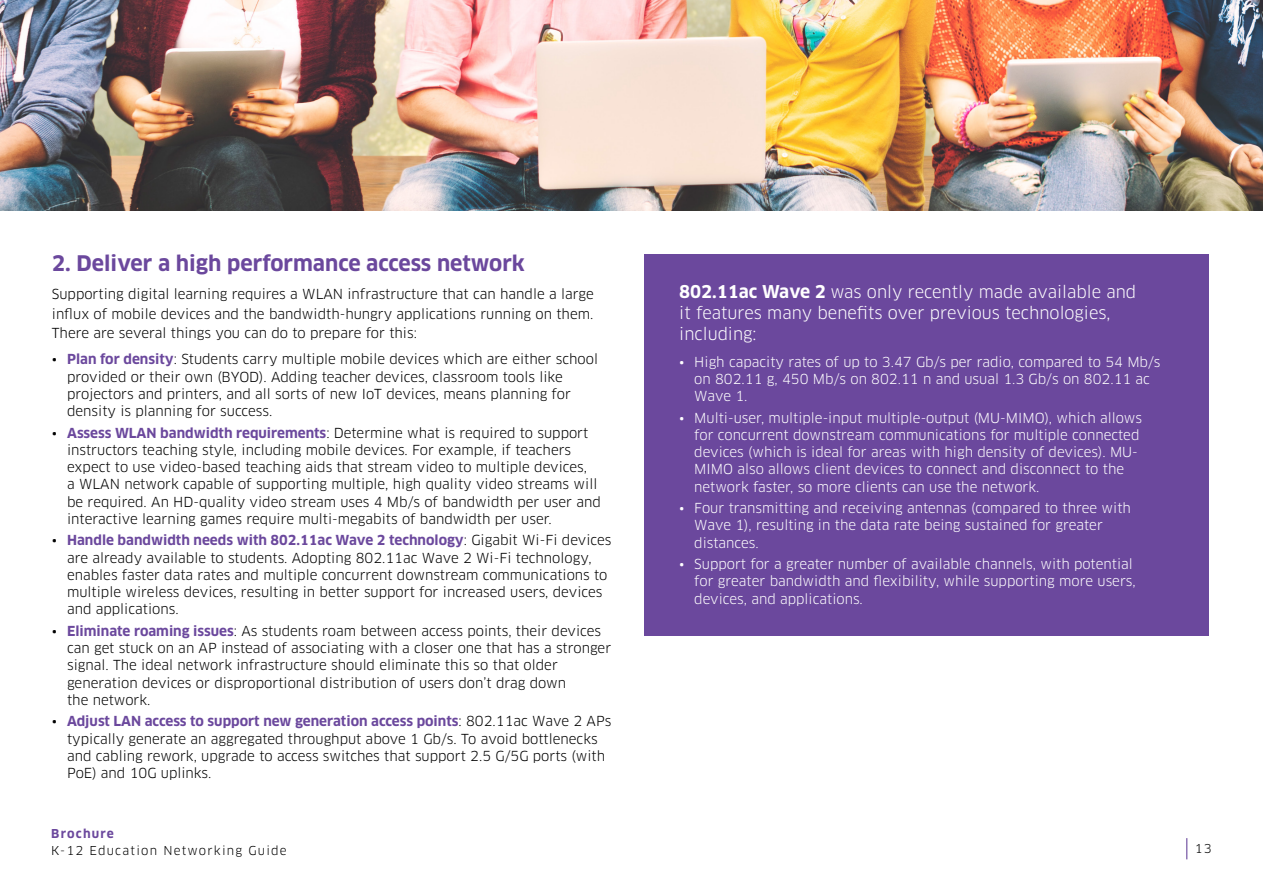
<style>
.page{position:relative;width:1263px;height:893px;background:#fff}
.page>*{position:absolute;margin:0;border:0;box-sizing:border-box;transform-origin:0 0}
.t1{font:700 21px "Clan OT";color:#6b489d}
.t2{font:16.5px/21px "Clan OT";color:#fff}
.t3{font:13.5px/17.2px "Clan OT";color:#000}
.t4{font:13.5px/17.2px "Clan OT";color:#fff}
.t5{font:12px "Clan OT";letter-spacing:.1em;color:#000}
.t6{font:700 12px "Clan OT";letter-spacing:.1em;color:#6b489d}
.s1{font-weight:700;color:#6b489d}
.s2{font-weight:700;font-size:17.25px}
</style>
<div class="page">
<svg style="left:1186px;top:838px;width:1px;height:21px"></svg>
<div style="left:644px;top:254px;width:564px;height:382px;background:#6b489d"></div>
<img style="left:0;top:0;width:1263px;height:210px">
<h1 class="t1" style="left:52px;top:251px;width:475px">2. Deliver a high performance access network</h1>
<p class="t3" style="left:52px;top:284px;width:543px;line-height:19.5px;text-align:justify">Supporting digital learning requires a WLAN infrastructure that can handle a large influx of mobile devices and the bandwidth-hungry applications running on them.<br>There are several things you can do to prepare for this:</p>
<p class="t3" style="left:67px;top:351px;width:532px;text-indent:-15px">• <span class="s1">Plan for density</span>: Students carry multiple mobile devices which are either school provided or their own (BYOD). Adding teacher devices, classroom tools like projectors and printers, and all sorts of new IoT devices, means planning for density is planning for success.</p>
<p class="t3" style="left:67px;top:424px;width:535px;text-indent:-15px">• <span class="s1">Assess WLAN bandwidth requirements</span>: Determine what is required to support instructors teaching style, including mobile devices. For example, if teachers expect to use video-based teaching aids that stream video to multiple devices,<br>a WLAN network capable of supporting multiple, high quality video streams will be required. An HD-quality video stream uses 4 Mb/s of bandwidth per user and interactive learning games require multi-megabits of bandwidth per user.</p>
<p class="t3" style="left:67px;top:532px;width:546px;text-indent:-15px">• <span class="s1">Handle bandwidth needs with 802.11ac Wave 2 technology</span>: Gigabit Wi-Fi devices are already available to students. Adopting 802.11ac Wave 2 Wi-Fi technology, enables faster data rates and multiple concurrent downstream communications to multiple wireless devices, resulting in better support for increased users, devices and applications.</p>
<p class="t3" style="left:67px;top:622px;width:546px;text-indent:-15px">• <span class="s1">Eliminate roaming issues</span>: As students roam between access points, their devices can get stuck on an AP instead of associating with a closer one that has a stronger signal. The ideal network infrastructure should eliminate this so that older generation devices or disproportional distribution of users don’t drag down<br>the network.</p>
<p class="t3" style="left:67px;top:713px;width:546px;text-indent:-15px">• <span class="s1">Adjust LAN access to support new generation access points</span>: 802.11ac Wave 2 APs typically generate an aggregated throughput above 1 Gb/s. To avoid bottlenecks and cabling rework, upgrade to access switches that support 2.5 G/5G ports (with PoE) and 10G uplinks.</p>
<p class="t2" style="left:679px;top:282px;width:459px"><span class="s2">802.11ac Wave 2</span> was only recently made available and it features many benefits over previous technologies, including:</p>
<p class="t4" style="left:694px;top:353px;width:468px;text-indent:-15px">• High capacity rates of up to 3.47 Gb/s per radio, compared to 54 Mb/s on 802.11 g, 450 Mb/s on 802.11 n and usual 1.3 Gb/s on 802.11 ac<br>Wave 1.</p>
<p class="t4" style="left:694px;top:409px;width:449px;text-indent:-15px">• Multi-user, multiple-input multiple-output (MU-MIMO), which allows for concurrent downstream communications for multiple connected devices (which is ideal for areas with high density of devices). MU-MIMO also allows client devices to connect and disconnect to the network faster, so more clients can use the network.</p>
<p class="t4" style="left:694px;top:499px;width:438px;text-indent:-15px">• Four transmitting and receiving antennas (compared to three with<br>Wave 1), resulting in the data rate being sustained for greater distances.</p>
<p class="t4" style="left:694px;top:555px;width:443px;text-indent:-15px">• Support for a greater number of available channels, with potential for greater bandwidth and flexibility, while supporting more users, devices, and applications.</p>
<p class="t6" style="left:51px;top:827px;width:64px">Brochure</p>
<p class="t5" style="left:51px;top:843px;width:237px">K-12 Education Networking Guide</p>
<p class="t5" style="left:1195px;top:841px;width:18px">13</p>
</div>
